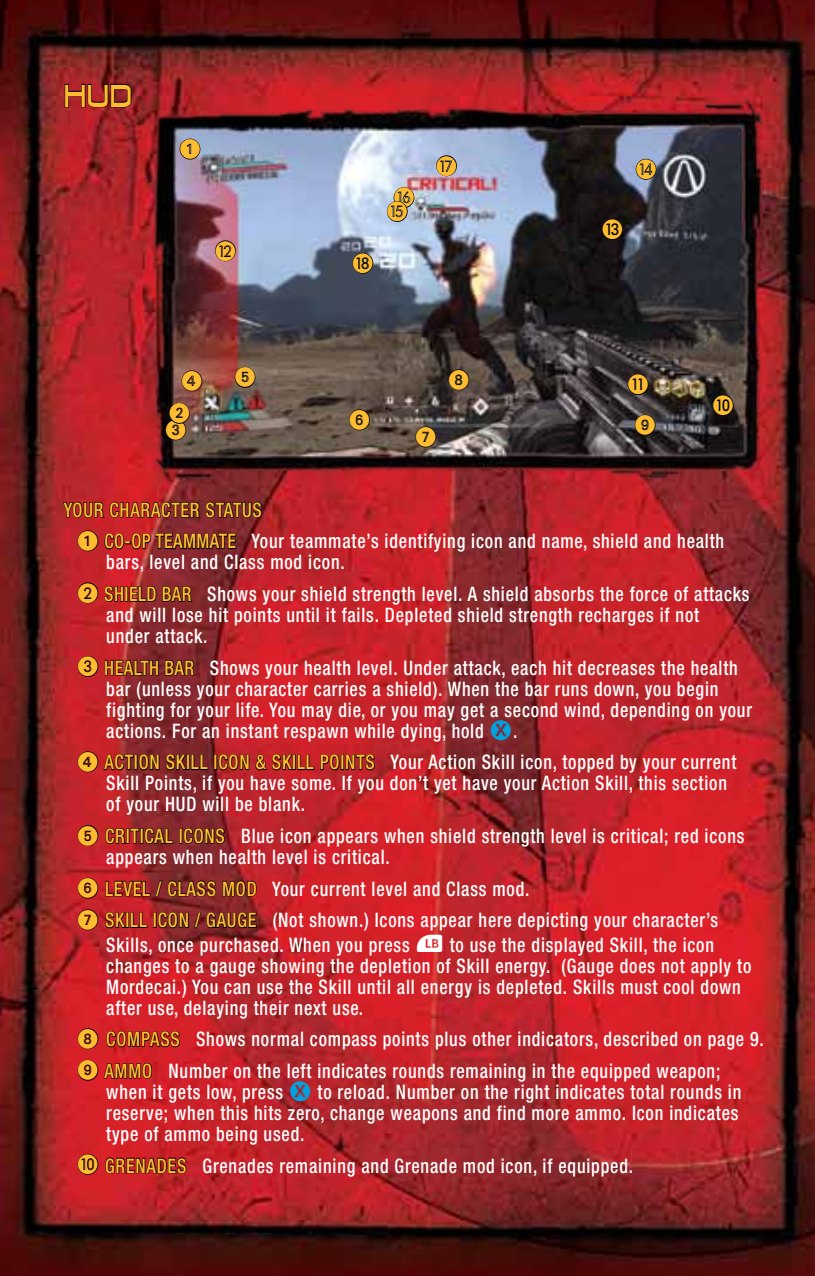
<style>
.page{position:relative;width:815px;height:1276px;background:#fff}
.page>*{position:absolute;margin:0;border:0;box-sizing:border-box;transform-origin:0 0}
.t1{font:30px "Venus Rising";color:#febd30;scale:.71 1}
.t2{font:500 condensed 20px/21px "Helvetica Neue";letter-spacing:.045em;color:#fff;scale:.9 1}
.t3{font:20px "Abacus Two SSK";color:#febd30}
.s1{color:#febd30}
.s2{font-family:"Abacus Two SSK";font-weight:400;font-stretch:normal;color:#febd30}
</style>
<div class="page">
<img style="left:0;top:0;width:815px;height:1276px">
<svg style="left:65px;top:1212px;width:31px;height:31px"></svg>
<svg style="left:62px;top:492px;width:201px;height:26px;background:#761b1f"></svg>
<svg style="left:77px;top:524px;width:160px;height:33px;background:#831e24"></svg>
<svg style="left:77px;top:576px;width:118px;height:28px;background:#831d22"></svg>
<svg style="left:77px;top:650px;width:121px;height:27px;background:#761c21"></svg>
<svg style="left:77px;top:745px;width:132px;height:28px;background:#741c20"></svg>
<div style="left:214px;top:754px;width:3px;height:16px;border:1px solid #000"></div>
<svg style="left:218px;top:751px;width:158px;height:22px;background:#84181d"></svg>
<svg style="left:77px;top:824px;width:22px;height:22px"></svg>
<svg style="left:105px;top:818px;width:69px;height:26px;background:#721b1f"></svg>
<div style="left:179px;top:828px;width:3px;height:15px;border:1px solid #000"></div>
<svg style="left:183px;top:824px;width:43px;height:23px"></svg>
<svg style="left:77px;top:871px;width:180px;height:60px;background:#7e1c21"></svg>
<svg style="left:77px;top:1021px;width:104px;height:65px;background:#ac1920"></svg>
<svg style="left:77px;top:1153px;width:22px;height:22px"></svg>
<svg style="left:105px;top:1148px;width:82px;height:28px;background:#90161c"></svg>
<svg style="left:64px;top:83px;width:68px;height:25px"></svg>
<img style="left:108px;top:96px;width:674px;height:386px">
<svg style="left:179px;top:138px;width:22px;height:22px"></svg>
<svg style="left:165px;top:402px;width:25px;height:39px"></svg>
<svg style="left:181px;top:370px;width:22px;height:22px"></svg>
<svg style="left:234px;top:366px;width:22px;height:22px"></svg>
<svg style="left:448px;top:368px;width:22px;height:23px"></svg>
<svg style="left:634px;top:414px;width:22px;height:22px"></svg>
<svg style="left:415px;top:426px;width:22px;height:22px"></svg>
<svg style="left:627px;top:373px;width:22px;height:23px"></svg>
<svg style="left:436px;top:155px;width:22px;height:22px"></svg>
<svg style="left:352px;top:252px;width:22px;height:22px"></svg>
<svg style="left:386px;top:187px;width:29px;height:36px"></svg>
<svg style="left:349px;top:409px;width:22px;height:22px"></svg>
<svg style="left:712px;top:394px;width:22px;height:22px"></svg>
<svg style="left:601px;top:218px;width:22px;height:23px"></svg>
<svg style="left:635px;top:158px;width:22px;height:22px"></svg>
<svg style="left:214px;top:240px;width:22px;height:22px"></svg>
<svg style="left:491px;top:720px;width:20px;height:20px"></svg>
<svg style="left:417px;top:934px;width:25px;height:17px"></svg>
<svg style="left:290px;top:1081px;width:20px;height:20px"></svg>
<h1 class="t1" style="left:64px;top:79px;width:98px">HUD</h1>
<p class="t3" style="left:180px;top:138px;width:23px">1</p>
<p class="t3" style="left:215px;top:240px;width:23px">L</p>
<p class="t3" style="left:353px;top:253px;width:23px">R</p>
<p class="t3" style="left:394px;top:187px;width:23px">P</p>
<p class="t3" style="left:387px;top:201px;width:23px">O</p>
<p class="t3" style="left:437px;top:155px;width:23px">Q</p>
<p class="t3" style="left:182px;top:370px;width:23px">4</p>
<p class="t3" style="left:235px;top:366px;width:23px">5</p>
<p class="t3" style="left:449px;top:368px;width:23px">8</p>
<p class="t3" style="left:169px;top:402px;width:23px">2</p>
<p class="t3" style="left:166px;top:418px;width:23px">3</p>
<p class="t3" style="left:350px;top:408px;width:23px">6</p>
<p class="t3" style="left:416px;top:426px;width:23px">7</p>
<p class="t3" style="left:636px;top:159px;width:23px">N</p>
<p class="t3" style="left:602px;top:219px;width:23px">M</p>
<p class="t3" style="left:628px;top:374px;width:23px">K</p>
<p class="t3" style="left:635px;top:414px;width:23px">9</p>
<p class="t3" style="left:713px;top:394px;width:23px">J</p>
<p class="t2" style="left:78px;top:493px;width:720px;line-height:31.8px;text-indent:-14px"><span class="s1">YOUR CHARACTER STATUS<br></span><span class="s2">1</span> <span class="s1">CO-OP TEAMMATE</span> Your teammate’s identifying icon and name, shield and health</p>
<p class="t2" style="left:78px;top:546px;width:748px;line-height:31.8px;text-indent:28px">bars, level and Class mod icon.<br><span class="s2">B</span> <span class="s1">SHIELD BAR</span> Shows your shield strength level. A shield absorbs the force of attacks</p>
<p class="t2" style="left:106px;top:604px;width:660px">and will lose hit points until it fails. Depleted shield strength recharges if not under attack.</p>
<p class="t2" style="left:106px;top:657px;width:719px;text-indent:-28px"><span class="s2">C</span> <span class="s1">HEALTH BAR</span> Shows your health level. Under attack, each hit decreases the health bar (unless your character carries a shield). When the bar runs down, you begin fighting for your life. You may die, or you may get a second wind, depending on your actions. For an instant respawn while dying, hold</p>
<p class="t2" style="left:78px;top:714px;width:733px;line-height:31.8px;text-indent:435px">.<br><span class="s2">4</span> <span class="s1">ACTION SKILL ICON &amp; SKILL POINTS</span> Your Action Skill icon, topped by your current</p>
<p class="t2" style="left:106px;top:772px;width:691px">Skill Points, if you have some. If you don’t yet have your Action Skill, this section of your HUD will be blank.</p>
<p class="t2" style="left:106px;top:825px;width:711px;text-indent:-28px"><span class="s2">5</span> <span class="s1">CRITICAL ICONS</span> Blue icon appears when shield strength level is critical; red icons appears when health level is critical.</p>
<p class="t2" style="left:78px;top:872px;width:713px;line-height:31.8px"><span class="s2">6</span> <span class="s1">LEVEL / CLASS MOD</span> Your current level and Class mod.<br><span class="s2">7</span> <span class="s1">SKILL ICON / GAUGE</span> (Not shown.) Icons appear here depicting your character’s</p>
<p class="t2" style="left:106px;top:933px;width:339px">Skills, once purchased. When you press</p>
<p class="t2" style="left:106px;top:933px;width:718px;text-indent:343px">to use the displayed Skill, the icon changes to a gauge showing the depletion of Skill energy. (Gauge does not apply to Mordecai.) You can use the Skill until all energy is depleted. Skills must cool down after use, delaying their next use.</p>
<p class="t2" style="left:78px;top:1023px;width:764px;line-height:31.8px"><span class="s2">8</span> <span class="s1">COMPASS</span> Shows normal compass points plus other indicators, described on page 9.<br><span class="s2">9</span> <span class="s1">AMMO</span> Number on the left indicates rounds remaining in the equipped weapon;</p>
<p class="t2" style="left:106px;top:1081px;width:198px">when it gets low, press</p>
<p class="t2" style="left:106px;top:1081px;width:707px;text-indent:211px">to reload. Number on the right indicates total rounds in reserve; when this hits zero, change weapons and find more ammo. Icon indicates type of ammo being used.</p>
<p class="t2" style="left:78px;top:1154px;width:618px"><span class="s2">J</span> <span class="s1">GRENADES</span> Grenades remaining and Grenade mod icon, if equipped.</p>
</div>
